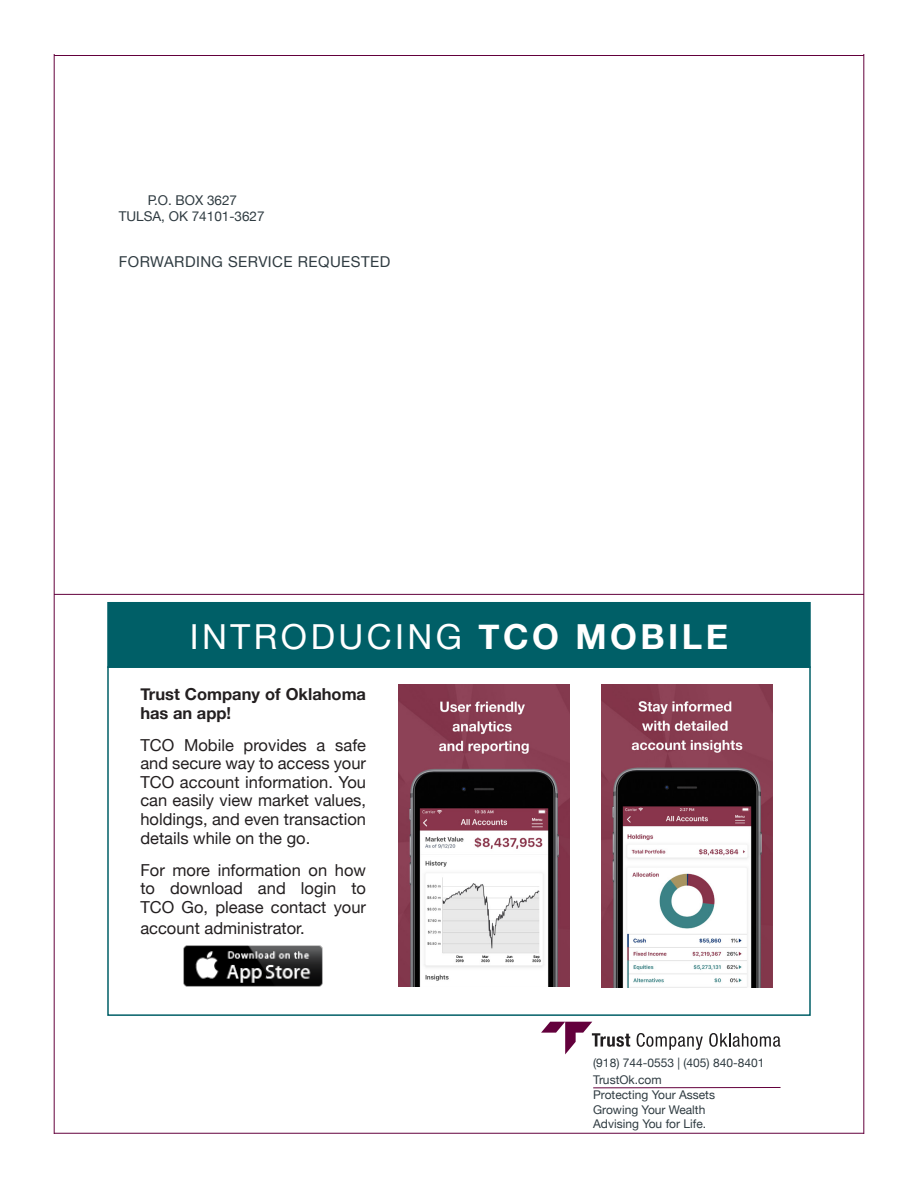
<style>
.page{position:relative;width:918px;height:1188px;background:#fff}
.page>*{position:absolute;margin:0;border:0;box-sizing:border-box;transform-origin:0 0}
.t1{font:34.5px "Helvetica Neue";letter-spacing:.1em;color:#fff}
.t2{font:16.5px/18.5px "Helvetica Neue";color:#231f20;text-align:justify}
.t3{font:700 16.5px/18.6px "Helvetica Neue";color:#231f20}
.t4{font:15px "Helvetica Neue";letter-spacing:.03em;color:#2f3b41}
.t5{font:13.5px/16.2px "Helvetica Neue";color:#2f3b41;text-align:center}
.t6{font:12px "Helvetica Neue";color:#2f3b41}
.s1{font-weight:700}
</style>
<div class="page">
<hr style="left:54px;top:54px;width:1px;height:1080px;background:#63003c">
<hr style="left:54px;top:55px;width:810px;height:1px;background:#63003c">
<hr style="left:864px;top:54px;width:1px;height:1080px;background:#63003c">
<hr style="left:54px;top:1133px;width:810px;height:1px;background:#63003c">
<hr style="left:54px;top:594px;width:810px;height:1px;background:#63003c">
<svg style="left:637px;top:1033px;width:66px;height:17px"></svg>
<svg style="left:709px;top:1033px;width:72px;height:14px"></svg>
<svg style="left:541px;top:1022px;width:89px;height:32px"></svg>
<hr style="left:593px;top:1087px;width:188px;height:1px;background:#63003c">
<div style="left:108px;top:603px;width:702px;height:64px;background:#005f67"></div>
<div style="left:107px;top:602px;width:704px;height:66px;border:2px solid #005f67"></div>
<img style="left:184px;top:946px;width:139px;height:41px">
<img style="left:399px;top:684px;width:170px;height:303px">
<img style="left:602px;top:684px;width:170px;height:304px">
<p class="t5" style="left:119px;top:193px;width:147px">P.O. BOX 3627<br>TULSA, OK 74101-3627</p>
<p class="t4" style="left:119px;top:251px;width:273px">FORWARDING SERVICE REQUESTED</p>
<p class="t1" style="left:190px;top:612px;width:540px">INTRODUCING <span class="s1">TCO MOBILE</span></p>
<p class="t3" style="left:140px;top:686px;width:227px">Trust Company of Oklahoma has an app!</p>
<p class="t2" style="left:140px;top:737px;width:227px">TCO Mobile provides a safe and secure way to access your TCO account information. You can easily view market values, holdings, and even transaction details while on the go.</p>
<p class="t2" style="left:140px;top:861px;width:227px">For more information on how to download and login to TCO Go, please contact your</p>
<p class="t2" style="left:140px;top:920px;width:166px">account administrator.</p>
<p class="t6" style="left:593px;top:1054px;width:173px">(918) 744-0553 | (405) 840-8401</p>
<p class="t6" style="left:593px;top:1071px;width:70px">TrustOk.com</p>
<p class="t6" style="left:593px;top:1087px;width:123px">Protecting Your Assets</p>
<p class="t6" style="left:593px;top:1101px;width:114px">Growing Your Wealth</p>
<p class="t6" style="left:593px;top:1115px;width:114px">Advising You for Life.</p>
</div>
